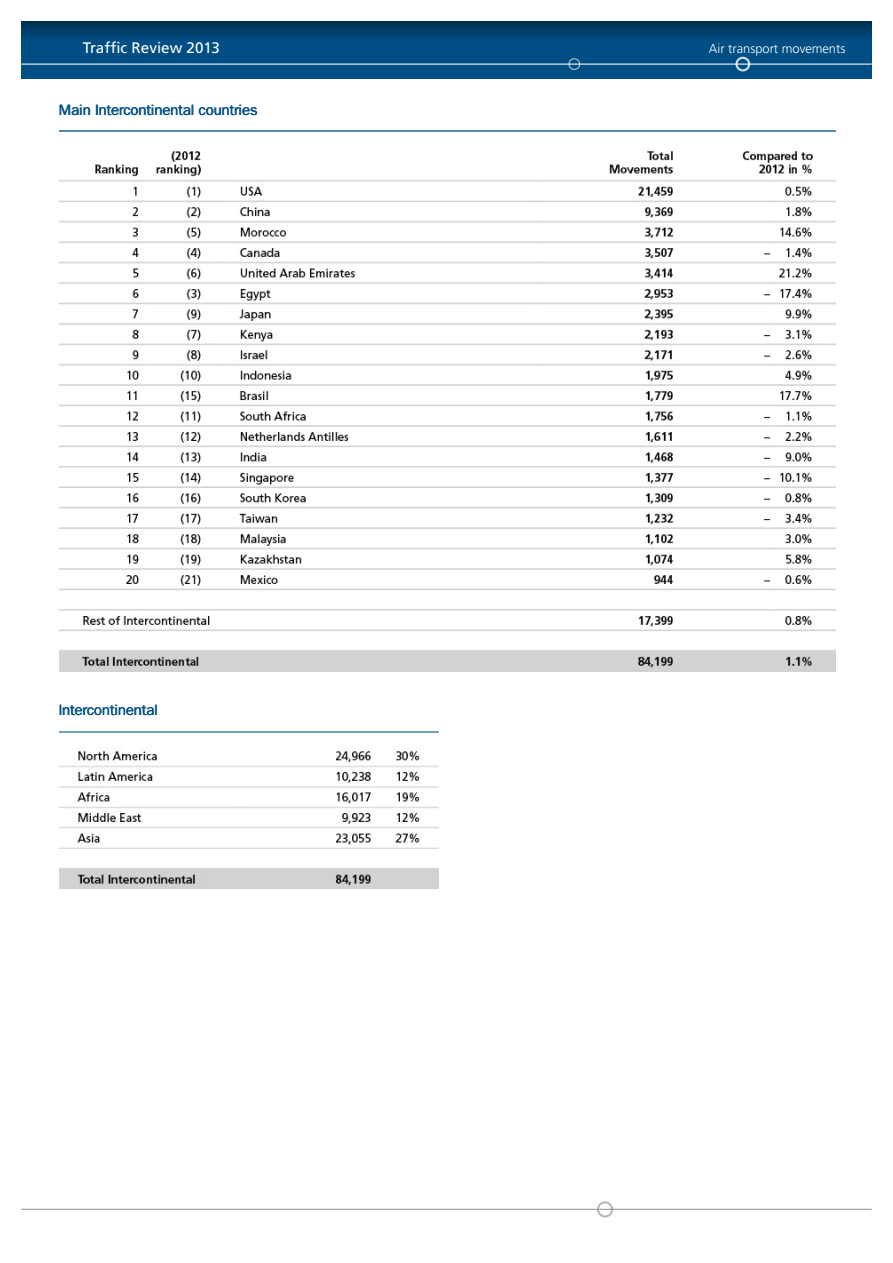
<style>
.page{position:relative;width:893px;height:1263px;background:#fff}
.page>*{position:absolute;margin:0;border:0;box-sizing:border-box;transform-origin:0 0}
.t1{font:15.3px "Frutiger";color:#fff}
.t2{font:15px "Wen Quan Yi Zen Hei";letter-spacing:-.01em;color:#004f84}
.t3{font:300 12.9px "Frutiger";color:#fff}
</style>
<div class="page">
<img style="left:60px;top:131px;width:775px;height:1px">
<img style="left:59px;top:151px;width:776px;height:520px">
<img style="left:59px;top:751px;width:379px;height:137px">
<div style="left:597px;top:1201px;width:16px;height:16px;border:2px solid #959696;border-radius:50%"></div>
<hr style="left:21px;top:1209px;width:851px;height:1px;background:#959696">
<svg style="left:21px;top:21px;width:851px;height:57px;background:#02497a"></svg>
<hr style="left:21px;top:64px;width:851px;height:1px;background:#fff">
<div style="left:568px;top:58px;width:12px;height:12px;border:1px solid #fff;border-radius:50%"></div>
<div style="left:735px;top:57px;width:15px;height:14px;border:2px solid #fff;border-radius:50%"></div>
<p class="t1" style="left:83px;top:38px;width:139px">Traffic Review 2013</p>
<p class="t3" style="left:709px;top:41px;width:138px">Air transport movements</p>
<p class="t2" style="left:59px;top:104px;width:201px">Main Intercontinental countries</p>
<p class="t2" style="left:58px;top:705px;width:101px">Intercontinental</p>
</div>
